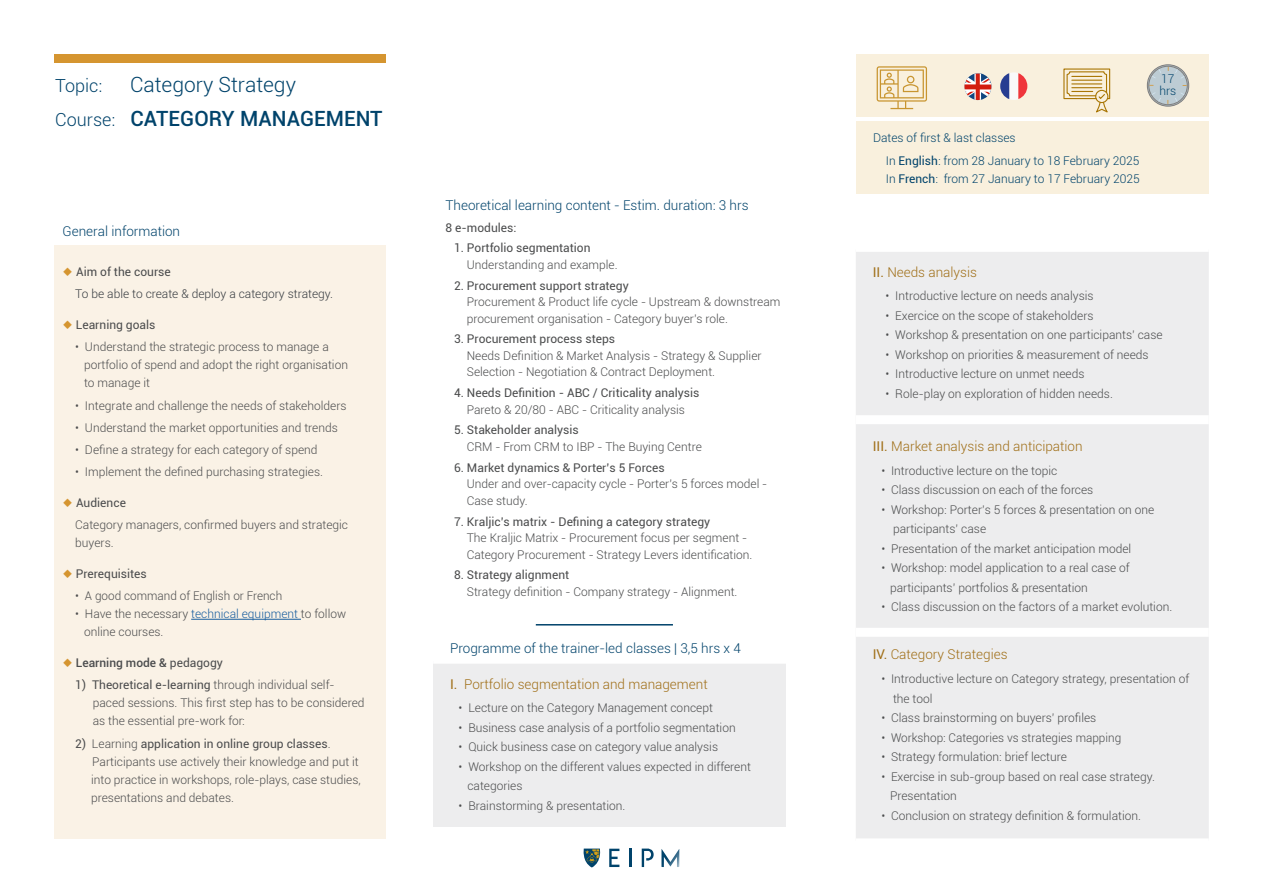
<style>
.page{position:relative;width:1263px;height:893px;background:#fff}
.page>*{position:absolute;margin:0;border:0;box-sizing:border-box;transform-origin:0 0}
.t1{font:500 21px "Roboto";color:#00436b}
.t2{font:300 21px "Roboto";color:#00436b}
.t3{font:300 18px "Roboto";color:#00436b}
.body_2{font:300 13.5px "Roboto";color:#a06f18}
.body_2-2{font:300 13.5px "Roboto";color:#00436b}
.body_2-3{font:300 12px/18px "Roboto";color:#4b4c4d}
.body_2-4{font:12px "Roboto";color:#4b4c4d}
.t4{font:300 12px "Roboto";color:#00436b}
.t5{font:300 12px "Roboto";color:#363b40}
.t6{font:500 12px "Roboto";color:#4b4c4d}
.s1{font-weight:300;font-size:18px}
.s2{color:#d59530}
.s3{color:#175d9e}
.s4{font-weight:400}
</style>
<div class="page">
<svg style="left:630px;top:849px;width:2px;height:18px"></svg>
<svg style="left:609px;top:849px;width:10px;height:18px"></svg>
<svg style="left:642px;top:849px;width:12px;height:18px"></svg>
<svg style="left:661px;top:849px;width:18px;height:18px"></svg>
<svg style="left:583px;top:849px;width:18px;height:18px"></svg>
<div style="left:54px;top:246px;width:332px;height:593px;background:#faf2e6"></div>
<hr style="left:191px;top:619px;width:110px;height:1px;background:#175d9e">
<div style="left:856px;top:252px;width:353px;height:586px;background:#ededee"></div>
<div style="left:856px;top:415px;width:353px;height:9px;background:#fff"></div>
<div style="left:856px;top:628px;width:353px;height:9px;background:#fff"></div>
<div style="left:856px;top:122px;width:353px;height:72px;background:#f9f0dd"></div>
<div style="left:54px;top:54px;width:332px;height:9px;background:#d59530"></div>
<div style="left:433px;top:661px;width:353px;height:166px;background:#ededee"></div>
<div style="left:433px;top:659px;width:353px;height:5px;background:#fff"></div>
<hr style="left:536px;top:624px;width:137px;height:1px;background:#00436b">
<div style="left:856px;top:54px;width:353px;height:62px;background:#f9f0dd"></div>
<svg style="left:877px;top:66px;width:50px;height:43px"></svg>
<svg style="left:1063px;top:68px;width:48px;height:44px"></svg>
<svg style="left:1146px;top:64px;width:44px;height:43px"></svg>
<svg style="left:964px;top:73px;width:27px;height:27px"></svg>
<svg style="left:1000px;top:72px;width:27px;height:28px"></svg>
<p class="t3" style="left:55px;top:73px;width:49px">Topic:</p>
<p class="t2" style="left:130px;top:70px;width:167px">Category Strategy</p>
<p class="t1" style="left:55px;top:104px;width:329px"><span class="s1">Course:</span> CATEGORY MANAGEMENT</p>
<p class="body_2-2" style="left:63px;top:222px;width:119px">General information</p>
<p class="body_2-4" style="left:63px;top:263px;width:110px"><span class="s2">◆</span> Aim of the course</p>
<p class="t5" style="left:75px;top:286px;width:259px">To be able to create &amp; deploy a category strategy.</p>
<p class="body_2-4" style="left:63px;top:316px;width:94px"><span class="s2">◆</span> Learning goals</p>
<p class="body_2-3" style="left:84px;top:338px;width:266px;text-indent:-9px">• Understand the strategic process to manage a portfolio of spend and adopt the right organisation to manage it</p>
<p class="body_2-3" style="left:75px;top:396px;width:273px">• Integrate and challenge the needs of stakeholders</p>
<p class="body_2-3" style="left:75px;top:418px;width:264px">• Understand the market opportunities and trends</p>
<p class="body_2-3" style="left:75px;top:440px;width:244px">• Define a strategy for each category of spend</p>
<p class="body_2-3" style="left:75px;top:463px;width:249px">• Implement the defined purchasing strategies.</p>
<p class="body_2-4" style="left:63px;top:494px;width:65px"><span class="s2">◆</span> Audience</p>
<p class="body_2-3" style="left:75px;top:516px;width:274px">Category managers, confirmed buyers and strategic buyers.</p>
<p class="body_2-4" style="left:63px;top:565px;width:86px"><span class="s2">◆</span> Prerequisites</p>
<p class="body_2-3" style="left:75px;top:587px;width:208px">• A good command of English or French</p>
<p class="body_2-3" style="left:84px;top:605px;width:264px;text-indent:-9px">• Have the necessary <span class="s3">technical equipment</span> to follow online courses.</p>
<p class="t6" style="left:63px;top:654px;width:162px"><span class="s2">◆</span> Learning mode &amp; <span class="s4">pedagogy</span></p>
<p class="body_2-3" style="left:93px;top:676px;width:273px;text-indent:-17px"><span class="s4">1) Theoretical e-learning</span> through individual self&shy;paced sessions. This first step has to be considered as the essential pre-work for:</p>
<p class="body_2-3" style="left:91px;top:734px;width:271px;text-indent:-16px"><span class="s4">2)</span> Learning <span class="s4">application in online group classes</span>.<br>Participants use actively their knowledge and put it into practice in workshops, role-plays, case studies, presentations and debates.</p>
<p class="body_2-2" style="left:445px;top:196px;width:305px">Theoretical learning content - Estim. duration: 3 hrs</p>
<p class="body_2-4" style="left:445px;top:219px;width:72px">8 e-modules:</p>
<p class="body_2-4" style="left:454px;top:240px;width:138px">1. Portfolio segmentation</p>
<p class="body_2-3" style="left:467px;top:255px;width:152px">Understanding and example.</p>
<p class="body_2-4" style="left:454px;top:277px;width:176px">2. Procurement support strategy</p>
<p class="body_2-3" style="left:467px;top:293px;width:315px;line-height:16.5px">Procurement &amp; Product life cycle - Upstream &amp; downstream procurement organisation - Category buyer’s role.</p>
<p class="body_2-4" style="left:454px;top:331px;width:163px">3. Procurement process steps</p>
<p class="body_2-3" style="left:467px;top:347px;width:296px;line-height:16.5px">Needs Definition &amp; Market Analysis - Strategy &amp; Supplier<br>Selection - Negotiation &amp; Contract Deployment.</p>
<p class="body_2-4" style="left:454px;top:385px;width:247px">4. Needs Definition - ABC / Criticality analysis</p>
<p class="body_2-3" style="left:467px;top:400px;width:220px">Pareto &amp; 20/80 - ABC - Criticality analysis</p>
<p class="body_2-4" style="left:454px;top:422px;width:126px">5. Stakeholder analysis</p>
<p class="body_2-3" style="left:467px;top:437px;width:237px">CRM - From CRM to IBP - The Buying Centre</p>
<p class="body_2-4" style="left:454px;top:459px;width:212px">6. Market dynamics &amp; Porter’s 5 Forces</p>
<p class="body_2-3" style="left:467px;top:475px;width:302px;line-height:16.5px">Under and over-capacity cycle - Porter’s 5 forces model -<br>Case study.</p>
<p class="body_2-4" style="left:454px;top:513px;width:258px">7. Kraljic’s matrix - Defining a category strategy</p>
<p class="body_2-3" style="left:467px;top:529px;width:287px;line-height:16.5px">The Kraljic Matrix - Procurement focus per segment -<br>Category Procurement - Strategy Levers identification.</p>
<p class="body_2-4" style="left:454px;top:567px;width:117px">8. Strategy alignment</p>
<p class="body_2-3" style="left:467px;top:582px;width:272px">Strategy definition - Company strategy - Alignment.</p>
<p class="body_2-2" style="left:450px;top:639px;width:292px">Programme of the trainer-led classes | 3,5 hrs x 4</p>
<p class="body_2" style="left:450px;top:674px;width:259px"><span class="s4">I.</span> Portfolio segmentation and management</p>
<p class="body_2-3" style="left:459px;top:699px;width:256px">• Lecture on the Category Management concept</p>
<p class="body_2-3" style="left:459px;top:718px;width:279px">• Business case analysis of a portfolio segmentation</p>
<p class="body_2-3" style="left:459px;top:738px;width:261px">• Quick business case on category value analysis</p>
<p class="body_2-3" style="left:459px;top:757px;width:294px">• Workshop on the different values expected in different</p>
<p class="body_2-3" style="left:467px;top:777px;width:57px">categories</p>
<p class="body_2-3" style="left:459px;top:796px;width:168px">• Brainstorming &amp; presentation.</p>
<p class="t4" style="left:873px;top:130px;width:144px">Dates of first &amp; last classes</p>
<p class="t4" style="left:886px;top:152px;width:255px">In <span class="s4">English</span>: from 28 January to 18 February 2025</p>
<p class="t4" style="left:886px;top:170px;width:255px">In <span class="s4">French</span>: from 27 January to 17 February 2025</p>
<p class="t4" style="left:1161px;top:71px;width:15px">17</p>
<p class="t4" style="left:1159px;top:83px;width:18px">hrs</p>
<p class="body_2" style="left:873px;top:263px;width:106px"><span class="s4">II.</span> Needs analysis</p>
<p class="body_2-3" style="left:885px;top:287px;width:210px">• Introductive lecture on needs analysis</p>
<p class="body_2-3" style="left:885px;top:306px;width:210px">• Exercice on the scope of stakeholders</p>
<p class="body_2-3" style="left:885px;top:326px;width:279px">• Workshop &amp; presentation on one participants’ case</p>
<p class="body_2-3" style="left:885px;top:345px;width:265px">• Workshop on priorities &amp; measurement of needs</p>
<p class="body_2-3" style="left:885px;top:365px;width:200px">• Introductive lecture on unmet needs</p>
<p class="body_2-3" style="left:885px;top:384px;width:229px">• Role-play on exploration of hidden needs.</p>
<p class="body_2" style="left:873px;top:437px;width:211px"><span class="s4">III.</span> Market analysis and anticipation</p>
<p class="body_2-3" style="left:881px;top:461px;width:177px">• Introductive lecture on the topic</p>
<p class="body_2-3" style="left:881px;top:481px;width:214px">• Class discussion on each of the forces</p>
<p class="body_2-3" style="left:893px;top:499px;width:263px;line-height:19.5px;text-indent:-12px">• Workshop: Porter’s 5 forces &amp; presentation on one participants’ case</p>
<p class="body_2-3" style="left:881px;top:539px;width:251px">• Presentation of the market anticipation model</p>
<p class="body_2-3" style="left:890px;top:558px;width:241px;line-height:19.5px;text-indent:-9px">• Workshop: model application to a real case of participants’ portfolios &amp; presentation</p>
<p class="body_2-3" style="left:881px;top:598px;width:292px">• Class discussion on the factors of a market evolution.</p>
<p class="body_2" style="left:873px;top:645px;width:136px"><span class="s4">IV.</span> Category Strategies</p>
<p class="body_2-3" style="left:893px;top:669px;width:298px;line-height:19.5px;text-indent:-12px">• Introductive lecture on Category strategy, presentation of the tool</p>
<p class="body_2-3" style="left:881px;top:708px;width:217px">• Class brainstorming on buyers’ profiles</p>
<p class="body_2-3" style="left:881px;top:728px;width:241px">• Workshop: Categories vs strategies mapping</p>
<p class="body_2-3" style="left:881px;top:747px;width:187px">• Strategy formulation: brief lecture</p>
<p class="body_2-3" style="left:881px;top:767px;width:275px">• Exercise in sub-group based on real case strategy.</p>
<p class="body_2-3" style="left:890px;top:786px;width:68px">Presentation</p>
<p class="body_2-3" style="left:881px;top:806px;width:261px">• Conclusion on strategy definition &amp; formulation.</p>
</div>
